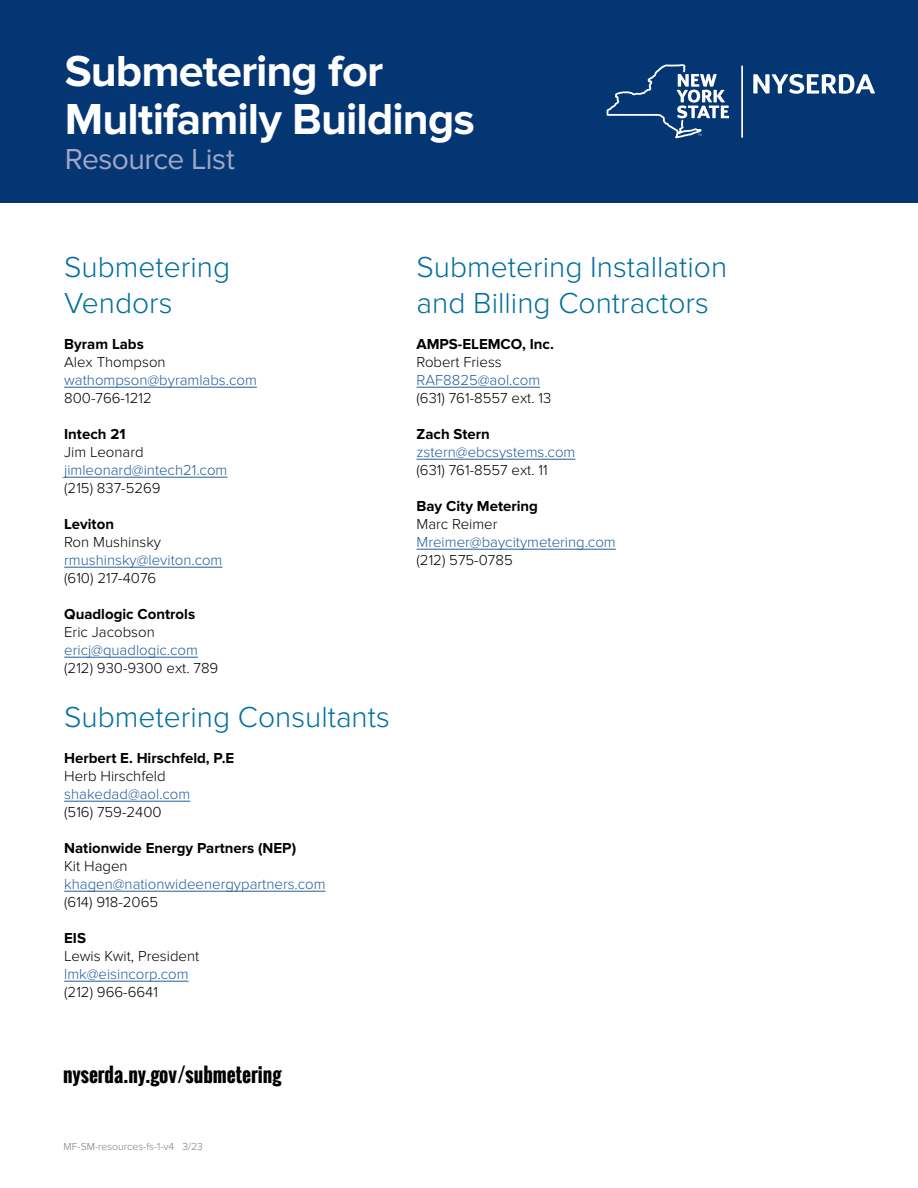
<style>
.page{position:relative;width:918px;height:1188px;background:#fff}
.page>*{position:absolute;margin:0;border:0;box-sizing:border-box;transform-origin:0 0}
.t1{font:700 45px/48px "Proxima Nova";letter-spacing:-.02em;color:#fff}
.t2{font:300 30px/36px "Proxima Nova";color:#006e9f}
.t3{font:30px "Proxima Nova";letter-spacing:-.02em;color:#a1a7c6}
.t4{font:700 19.5px "Oswald";color:#000}
.t5{font:300 15px "Proxima Nova";color:#000}
.t6{font:300 15px "Proxima Nova";color:#215e9e}
.t7{font:700 15px "Proxima Nova";color:#000}
.t8{font:300 10.5px "Proxima Nova";color:#797d82}
</style>
<div class="page">
<hr style="left:64px;top:387px;width:193px;height:1px;background:#215e9e">
<hr style="left:64px;top:477px;width:163px;height:1px;background:#215e9e">
<hr style="left:64px;top:567px;width:158px;height:1px;background:#215e9e">
<hr style="left:64px;top:657px;width:134px;height:1px;background:#215e9e">
<hr style="left:64px;top:801px;width:126px;height:1px;background:#215e9e">
<hr style="left:64px;top:891px;width:262px;height:1px;background:#215e9e">
<hr style="left:64px;top:981px;width:125px;height:1px;background:#215e9e">
<hr style="left:417px;top:387px;width:123px;height:1px;background:#215e9e">
<hr style="left:417px;top:459px;width:158px;height:1px;background:#215e9e">
<hr style="left:417px;top:549px;width:199px;height:1px;background:#215e9e">
<div style="left:0;top:0;width:918px;height:202px;background:#043673"></div>
<svg style="left:607px;top:64px;width:122px;height:74px"></svg>
<svg style="left:753px;top:74px;width:122px;height:20px"></svg>
<hr style="left:741px;top:65px;width:2px;height:73px;background:#fff">
<p class="t1" style="left:65px;top:48px;width:412px">Submetering for<br>Multifamily Buildings</p>
<p class="t3" style="left:65px;top:142px;width:172px">Resource List</p>
<p class="t2" style="left:64px;top:250px;width:167px">Submetering<br>Vendors</p>
<p class="t7" style="left:64px;top:336px;width:81px">Byram Labs</p>
<p class="t5" style="left:64px;top:354px;width:103px">Alex Thompson</p>
<p class="t6" style="left:64px;top:372px;width:194px">wathompson@byramlabs.com</p>
<p class="t5" style="left:64px;top:390px;width:89px">800-766-1212</p>
<p class="t7" style="left:64px;top:426px;width:63px">Intech 21</p>
<p class="t5" style="left:64px;top:444px;width:81px">Jim Leonard</p>
<p class="t6" style="left:64px;top:462px;width:165px">jimleonard@intech21.com</p>
<p class="t5" style="left:64px;top:480px;width:98px">(215) 837-5269</p>
<p class="t7" style="left:64px;top:516px;width:51px">Leviton</p>
<p class="t5" style="left:64px;top:534px;width:98px">Ron Mushinsky</p>
<p class="t6" style="left:64px;top:552px;width:160px">rmushinsky@leviton.com</p>
<p class="t5" style="left:64px;top:570px;width:94px">(610) 217-4076</p>
<p class="t7" style="left:64px;top:606px;width:133px">Quadlogic Controls</p>
<p class="t5" style="left:64px;top:624px;width:92px">Eric Jacobson</p>
<p class="t6" style="left:64px;top:642px;width:135px">ericj@quadlogic.com</p>
<p class="t5" style="left:64px;top:660px;width:156px">(212) 930-9300 ext. 789</p>
<p class="t2" style="left:64px;top:700px;width:327px">Submetering Consultants</p>
<p class="t7" style="left:64px;top:750px;width:172px">Herbert E. Hirschfeld, P.E</p>
<p class="t5" style="left:64px;top:768px;width:103px">Herb Hirschfeld</p>
<p class="t6" style="left:64px;top:786px;width:128px">shakedad@aol.com</p>
<p class="t5" style="left:64px;top:804px;width:99px">(516) 759-2400</p>
<p class="t7" style="left:64px;top:840px;width:233px">Nationwide Energy Partners (NEP)</p>
<p class="t5" style="left:64px;top:858px;width:65px">Kit Hagen</p>
<p class="t6" style="left:64px;top:876px;width:263px">khagen@nationwideenergypartners.com</p>
<p class="t5" style="left:64px;top:894px;width:95px">(614) 918-2065</p>
<p class="t7" style="left:64px;top:930px;width:23px">EIS</p>
<p class="t5" style="left:64px;top:948px;width:137px">Lewis Kwit, President</p>
<p class="t6" style="left:64px;top:966px;width:126px">lmk@eisincorp.com</p>
<p class="t5" style="left:64px;top:984px;width:95px">(212) 966-6641</p>
<h3 class="t4" style="left:63px;top:1060px;width:220px">nyserda.ny.gov/submetering</h3>
<p class="t8" style="left:64px;top:1140px;width:141px">MF-SM-resources-fs-1-v4 3/23</p>
<p class="t2" style="left:417px;top:250px;width:312px">Submetering Installation and Billing Contractors</p>
<p class="t7" style="left:417px;top:336px;width:139px">AMPS-ELEMCO, Inc.</p>
<p class="t5" style="left:417px;top:354px;width:87px">Robert Friess</p>
<p class="t6" style="left:417px;top:372px;width:125px">RAF8825@aol.com</p>
<p class="t5" style="left:417px;top:390px;width:136px">(631) 761-8557 ext. 13</p>
<p class="t7" style="left:417px;top:426px;width:75px">Zach Stern</p>
<p class="t6" style="left:417px;top:444px;width:160px">zstern@ebcsystems.com</p>
<p class="t5" style="left:417px;top:462px;width:133px">(631) 761-8557 ext. 11</p>
<p class="t7" style="left:417px;top:498px;width:123px">Bay City Metering</p>
<p class="t5" style="left:417px;top:516px;width:82px">Marc Reimer</p>
<p class="t6" style="left:417px;top:534px;width:201px">Mreimer@baycitymetering.com</p>
<p class="t5" style="left:417px;top:552px;width:98px">(212) 575-0785</p>
</div>
